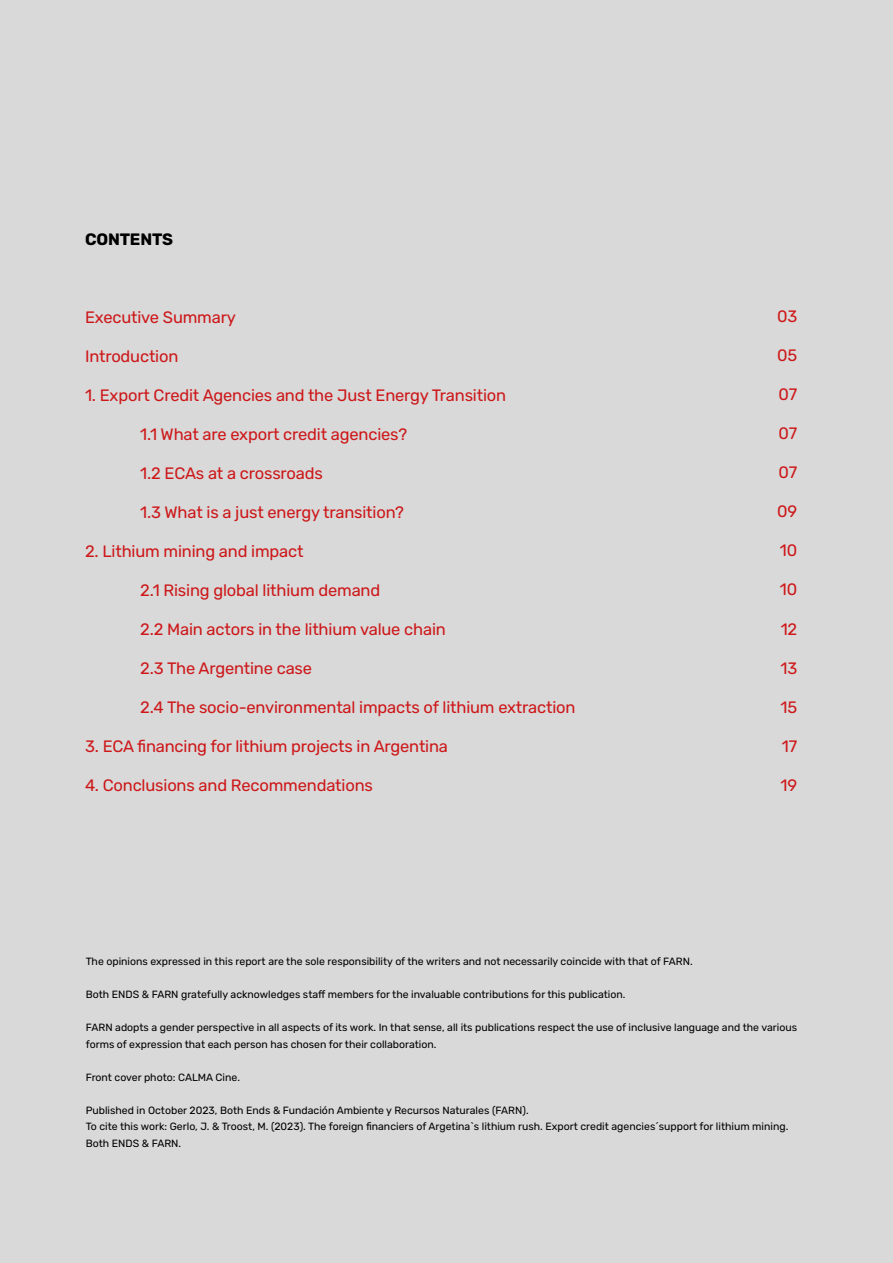
<style>
.page{position:relative;width:893px;height:1263px;background:#d9d9d9}
.page>*{position:absolute;margin:0;border:0;box-sizing:border-box;transform-origin:0 0}
.t1{font:16.5px "Rubik";letter-spacing:-.01em;color:#cd1719}
.t2{font:700 16.5px "Rubik";letter-spacing:-.01em;color:#000}
.t3{font:10.5px/16.5px "Rubik";color:#000}
</style>
<div class="page">
<h1 class="t2" style="left:85px;top:230px;width:90px">CONTENTS</h1>
<h1 class="t1" style="left:85px;top:308px;width:152px">Executive Summary</h1>
<h1 class="t1" style="left:85px;top:347px;width:95px">Introduction</h1>
<h1 class="t1" style="left:85px;top:386px;width:423px">1. Export Credit Agencies and the Just Energy Transition</h1>
<h1 class="t1" style="left:140px;top:425px;width:268px">1.1 What are export credit agencies?</h1>
<h1 class="t1" style="left:140px;top:464px;width:184px">1.2 ECAs at a crossroads</h1>
<h1 class="t1" style="left:140px;top:503px;width:265px">1.3 What is a just energy transition?</h1>
<h1 class="t1" style="left:85px;top:542px;width:220px">2. Lithium mining and impact</h1>
<h1 class="t1" style="left:140px;top:581px;width:241px">2.1 Rising global lithium demand</h1>
<h1 class="t1" style="left:140px;top:620px;width:307px">2.2 Main actors in the lithium value chain</h1>
<h1 class="t1" style="left:140px;top:659px;width:173px">2.3 The Argentine case</h1>
<h1 class="t1" style="left:140px;top:698px;width:437px">2.4 The socio-environmental impacts of lithium extraction</h1>
<h1 class="t1" style="left:85px;top:737px;width:365px">3. ECA financing for lithium projects in Argentina</h1>
<h1 class="t1" style="left:85px;top:776px;width:289px">4. Conclusions and Recommendations</h1>
<h1 class="t1" style="left:777px;top:307px;width:22px">03</h1>
<h1 class="t1" style="left:777px;top:346px;width:22px">05</h1>
<h1 class="t1" style="left:778px;top:385px;width:20px">07</h1>
<h1 class="t1" style="left:778px;top:424px;width:20px">07</h1>
<h1 class="t1" style="left:778px;top:463px;width:20px">07</h1>
<h1 class="t1" style="left:777px;top:502px;width:22px">09</h1>
<h1 class="t1" style="left:780px;top:541px;width:19px">10</h1>
<h1 class="t1" style="left:780px;top:580px;width:19px">10</h1>
<h1 class="t1" style="left:781px;top:619px;width:18px">12</h1>
<h1 class="t1" style="left:780px;top:658px;width:18px">13</h1>
<h1 class="t1" style="left:781px;top:697px;width:18px">15</h1>
<h1 class="t1" style="left:782px;top:737px;width:17px">17</h1>
<h1 class="t1" style="left:781px;top:776px;width:18px">19</h1>
<p class="t3" style="left:86px;top:954px;width:608px">The opinions expressed in this report are the sole responsibility of the writers and not necessarily coincide with that of FARN.</p>
<p class="t3" style="left:86px;top:987px;width:541px">Both ENDS &amp; FARN gratefully acknowledges staff members for the invaluable contributions for this publication.</p>
<p class="t3" style="left:86px;top:1020px;width:713px">FARN adopts a gender perspective in all aspects of its work. In that sense, all its publications respect the use of inclusive language and the various forms of expression that each person has chosen for their collaboration.</p>
<p class="t3" style="left:86px;top:1069px;width:156px">Front cover photo: CALMA Cine.</p>
<p class="t3" style="left:86px;top:1102px;width:704px">Published in October 2023, Both Ends &amp; Fundación Ambiente y Recursos Naturales (FARN).<br>To cite this work: Gerlo, J. &amp; Troost, M. (2023). The foreign financiers of Argetina`s lithium rush. Export credit agencies´support for lithium mining.<br>Both ENDS &amp; FARN.</p>
</div>
